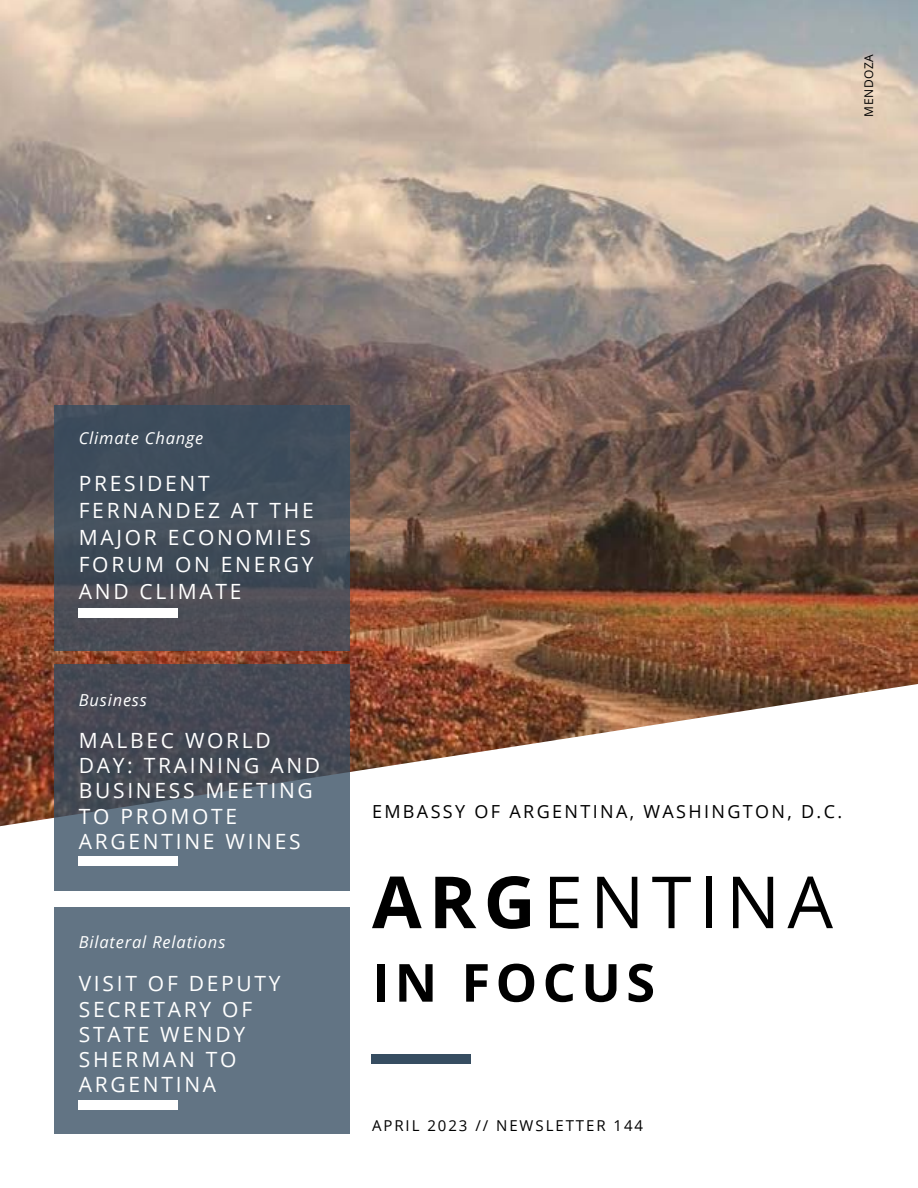
<style>
.page{position:relative;width:918px;height:1188px;background:#fff}
.page>*{position:absolute;margin:0;border:0;box-sizing:border-box;transform-origin:0 0}
.t1{font:72px "Open Sans";letter-spacing:.1em;color:#000}
.t2{font:700 52.5px "Open Sans";letter-spacing:.1em;color:#000}
.t3{font:21px/25.2px "Open Sans";letter-spacing:.13em;color:#fff}
.t4{font:18px "Open Sans";letter-spacing:.13em;color:#000}
.t5{font:italic 16.5px "Open Sans";letter-spacing:.05em;color:#fff}
.t6{font:15px "Open Sans";letter-spacing:.13em;color:#000}
.t7{font:12px "Open Sans";letter-spacing:.05em;color:#000}
.s1{font-weight:700}
</style>
<div class="page">
<img style="left:0;top:0;width:918px;height:826px">
<div style="left:372px;top:1055px;width:99px;height:9px;background:#364d61"></div>
<div style="left:55px;top:907px;width:295px;height:227px;background:#627484"></div>
<svg style="left:55px;top:664px;width:295px;height:227px;background:#515b68"></svg>
<svg style="left:55px;top:405px;width:295px;height:246px;background:#434d59"></svg>
<div style="left:79px;top:1100px;width:99px;height:9px;background:#fff"></div>
<div style="left:79px;top:857px;width:99px;height:9px;background:#fff"></div>
<div style="left:79px;top:608px;width:99px;height:9px;background:#fff"></div>
<p class="t7" style="left:861px;top:117px;width:64px;rotate:-90deg">MENDOZA</p>
<p class="t5" style="left:79px;top:427px;width:126px">Climate Change</p>
<p class="t3" style="left:79px;top:469px;width:236px;line-height:27px">PRESIDENT<br>FERNANDEZ AT THE<br>MAJOR ECONOMIES<br>FORUM ON ENERGY<br>AND CLIMATE</p>
<p class="t5" style="left:79px;top:689px;width:70px">Business</p>
<p class="t3" style="left:79px;top:727px;width:243px">MALBEC WORLD<br>DAY: TRAINING AND<br>BUSINESS MEETING<br>TO PROMOTE<br>ARGENTINE WINES</p>
<p class="t5" style="left:79px;top:930px;width:148px">Bilateral Relations</p>
<p class="t3" style="left:79px;top:971px;width:203px">VISIT OF DEPUTY<br>SECRETARY OF<br>STATE WENDY<br>SHERMAN TO<br>ARGENTINA</p>
<p class="t4" style="left:372px;top:800px;width:472px">EMBASSY OF ARGENTINA, WASHINGTON, D.C.</p>
<h1 class="t1" style="left:372px;top:853px;width:463px"><span class="s1">ARG</span>ENTINA</h1>
<h2 class="t2" style="left:372px;top:946px;width:285px">IN FOCUS</h2>
<p class="t6" style="left:372px;top:1115px;width:273px">APRIL 2023 // NEWSLETTER 144</p>
</div>
